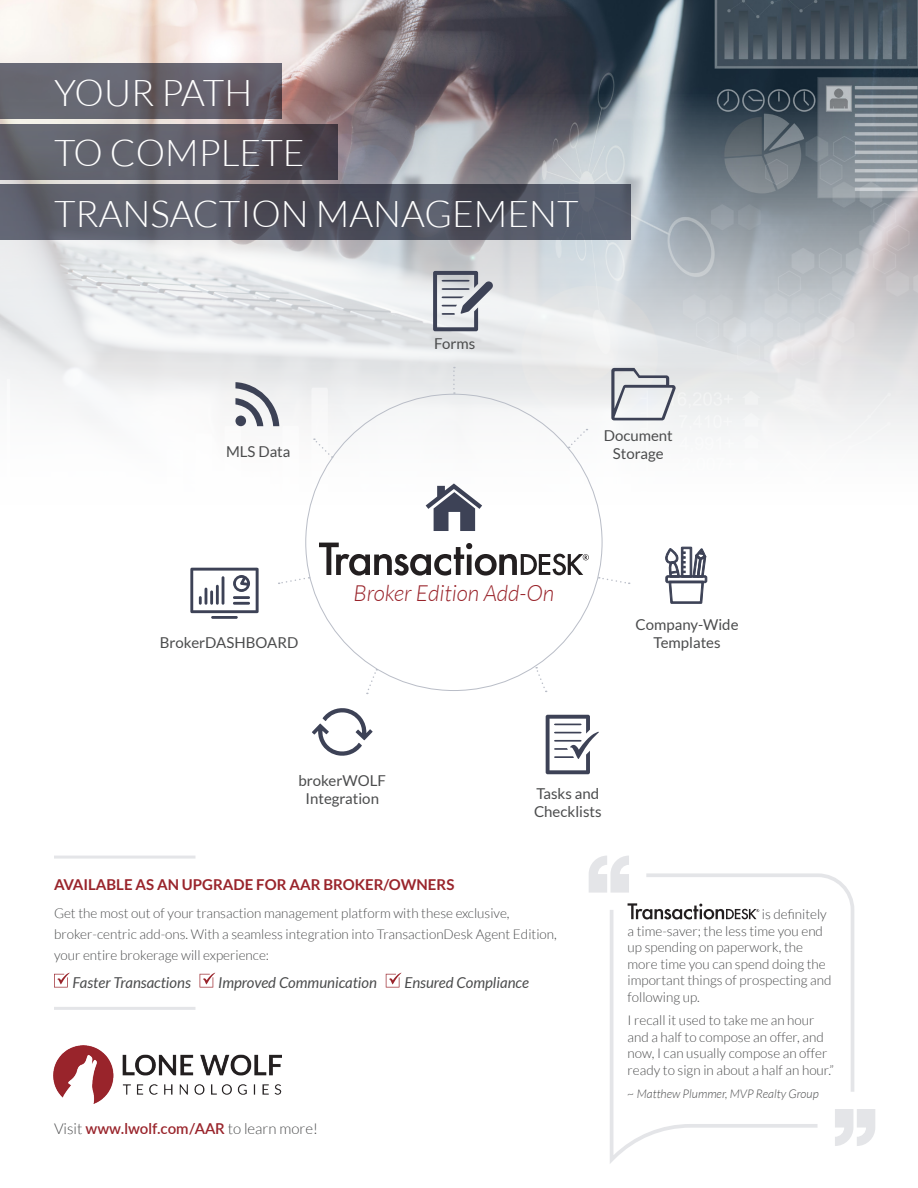
<style>
.page{position:relative;width:918px;height:1188px;background:#fff}
.page>*{position:absolute;margin:0;border:0;box-sizing:border-box;transform-origin:0 0}
.t1{font:300 36.9px "Lato";color:#fff}
.t2{font:300 36.9px "Lato";letter-spacing:-.02em;color:#fff}
.t3{font:italic 300 22.35px "Lato";color:#99242b}
.t4{font:15px/18px "Lato";color:#4b4c4d;text-align:center}
.t5{font:italic 15px "Lato";color:#4b4c4d}
.t6{font:700 15px "Lato";color:#99242b}
.t7{font:300 15px "Lato";color:#4b4c4d}
.t8{font:300 13.5px/16.5px "Lato";color:#4b4c4d}
.t9{font:italic 300 12px "Lato";color:#4b4c4d}
.s1{font-weight:600;color:#99242b}
</style>
<div class="page">
<img style="left:0;top:0;width:918px;height:533px">
<svg style="left:54px;top:973px;width:16px;height:15px"></svg>
<svg style="left:200px;top:973px;width:15px;height:15px"></svg>
<svg style="left:386px;top:973px;width:15px;height:15px"></svg>
<svg style="left:0;top:64px;width:281px;height:55px;background:#65626c"></svg>
<svg style="left:0;top:124px;width:337px;height:55px;background:#5a5963"></svg>
<svg style="left:0;top:184px;width:631px;height:56px;background:#545663"></svg>
<svg style="left:628px;top:903px;width:18px;height:7px"></svg>
<svg style="left:589px;top:856px;width:40px;height:37px"></svg>
<svg style="left:835px;top:1109px;width:40px;height:37px"></svg>
<svg style="left:646px;top:873px;width:208px;height:219px"></svg>
<svg style="left:610px;top:910px;width:208px;height:254px"></svg>
<img style="left:54px;top:1045px;width:228px;height:59px">
<hr style="left:54px;top:856px;width:141px;height:3px;background:#e4e5e8">
<hr style="left:54px;top:1007px;width:141px;height:3px;background:#e4e5e8">
<svg style="left:319px;top:543px;width:270px;height:33px"></svg>
<svg style="left:426px;top:483px;width:56px;height:48px"></svg>
<svg style="left:433px;top:271px;width:60px;height:60px"></svg>
<svg style="left:611px;top:368px;width:65px;height:52px"></svg>
<svg style="left:546px;top:715px;width:53px;height:59px"></svg>
<svg style="left:312px;top:708px;width:61px;height:48px"></svg>
<svg style="left:190px;top:568px;width:69px;height:51px"></svg>
<svg style="left:235px;top:382px;width:44px;height:44px"></svg>
<div style="left:235px;top:416px;width:11px;height:10px;background:#3d4256;border-radius:50%"></div>
<svg style="left:453px;top:367px;width:2px;height:27px"></svg>
<svg style="left:535px;top:667px;width:12px;height:25px"></svg>
<svg style="left:367px;top:669px;width:11px;height:25px"></svg>
<svg style="left:313px;top:438px;width:20px;height:20px"></svg>
<svg style="left:569px;top:429px;width:19px;height:19px"></svg>
<svg style="left:665px;top:546px;width:43px;height:58px"></svg>
<svg style="left:279px;top:577px;width:31px;height:7px"></svg>
<svg style="left:599px;top:577px;width:31px;height:7px"></svg>
<p class="t2" style="left:54px;top:73px;width:200px">YOUR PATH</p>
<p class="t1" style="left:54px;top:133px;width:252px">TO COMPLETE</p>
<p class="t1" style="left:54px;top:194px;width:526px">TRANSACTION MANAGEMENT</p>
<p class="t4" style="left:226px;top:442px;width:66px">MLS Data</p>
<p class="t4" style="left:160px;top:633px;width:140px">BrokerDASHBOARD</p>
<p class="t4" style="left:434px;top:334px;width:43px">Forms</p>
<p class="t3" style="left:354px;top:581px;width:202px">Broker Edition Add-On</p>
<p class="t4" style="left:604px;top:426px;width:71px">Document<br>Storage</p>
<p class="t4" style="left:636px;top:615px;width:104px">Company-Wide</p>
<p class="t4" style="left:654px;top:633px;width:69px">Templates</p>
<p class="t4" style="left:298px;top:772px;width:89px">brokerWOLF<br>Integration</p>
<p class="t4" style="left:534px;top:784px;width:69px;text-align:left">Tasks and<br>Checklists</p>
<p class="t6" style="left:54px;top:876px;width:402px">AVAILABLE AS AN UPGRADE FOR AAR BROKER/OWNERS</p>
<p class="t8" style="left:54px;top:902px;width:504px;line-height:21px">Get the most out of your transaction management platform with these exclusive, broker-centric add-ons. With a seamless integration into TransactionDesk Agent Edition, your entire brokerage will experience:</p>
<p class="t5" style="left:73px;top:974px;width:120px">Faster Transactions</p>
<p class="t5" style="left:218px;top:974px;width:160px">Improved Communication</p>
<p class="t5" style="left:404px;top:974px;width:126px">Ensured Compliance</p>
<p class="t7" style="left:54px;top:1121px;width:266px">Visit <span class="s1">www.lwolf.com/AAR</span> to learn more!</p>
<p class="t8" style="left:628px;top:906px;width:205px;text-indent:134px">is definitely a time-saver; the less time you end up spending on paperwork, the more time you can spend doing the important things of prospecting and following up.</p>
<p class="t8" style="left:628px;top:1012px;width:208px">I recall it used to take me an hour and a half to compose an offer, and now, I can usually compose an offer ready to sign in about a half an hour.”</p>
<p class="t9" style="left:628px;top:1087px;width:193px">~ Matthew Plummer, MVP Realty Group</p>
</div>
